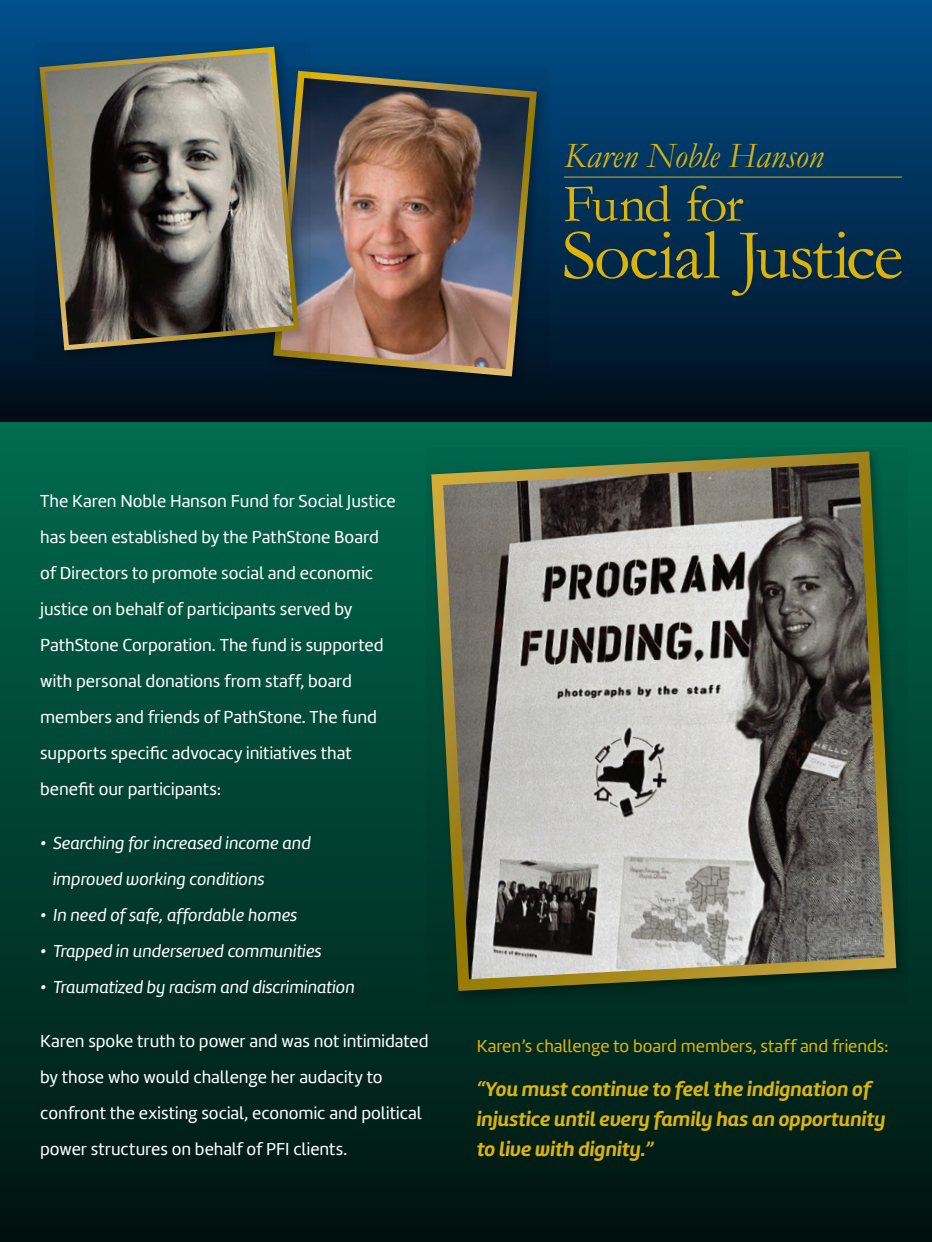
<style>
.page{position:relative;width:932px;height:1242px;background:#fff}
.page>*{position:absolute;margin:0;border:0;box-sizing:border-box;transform-origin:0 0}
.t1{font:72px "Garamond";letter-spacing:-.03em;color:#deb308}
.t2{font:54px "Garamond";letter-spacing:-.04em;color:#deb308}
.t3{font:italic 36px "Garamond";letter-spacing:-.005em;color:#deb308}
.t4{font:italic 20.7px/30px "Amelia Basic Bold";color:#deb308}
.t5{font:18px/36px "Amelia Basic";color:#fff}
.t6{font:18px/36px "Amelia Basic Italic";color:#fff}
.t7{font:18px "Amelia Basic";letter-spacing:-.005em;color:#deb308}
</style>
<div class="page">
<div style="left:0;top:422px;width:931px;height:820px;background:linear-gradient(to bottom,#006c50,#001410)"></div>
<div style="left:426px;top:447px;width:482px;height:556px;background:linear-gradient(to bottom,#00654a,#002b20)"></div>
<svg style="left:431px;top:451px;width:465px;height:540px;background:#7f8276"></svg>
<div style="left:0;top:0;width:931px;height:422px;background:linear-gradient(to bottom,#01518f,#000e1a)"></div>
<div style="left:268px;top:66px;width:280px;height:322px;background:linear-gradient(to bottom,#014071,#001425)"></div>
<img style="left:273px;top:71px;width:263px;height:305px">
<svg style="left:35px;top:42px;width:276px;height:320px;background:#213c50"></svg>
<svg style="left:40px;top:47px;width:259px;height:303px;background:#6b6b62"></svg>
<hr style="left:564px;top:177px;width:338px;height:1px;background:#deb308">
<h3 class="t3" style="left:564px;top:134px;width:261px">Karen Noble Hanson</h3>
<h2 class="t2" style="left:563px;top:171px;width:181px">Fund for</h2>
<h1 class="t1" style="left:561px;top:212px;width:343px">Social Justice</h1>
<p class="t5" style="left:40px;top:483px;width:357px">The Karen Noble Hanson Fund for Social Justice has been established by the PathStone Board of Directors to promote social and economic justice on behalf of participants served by PathStone Corporation. The fund is supported with personal donations from staff, board members and friends of PathStone. The fund supports specific advocacy initiatives that benefit our participants:</p>
<p class="t6" style="left:53px;top:825px;width:259px;text-indent:-13px">• Searching for increased income and improved working conditions</p>
<p class="t6" style="left:40px;top:897px;width:259px">• In need of safe, affordable homes</p>
<p class="t6" style="left:40px;top:933px;width:283px">• Trapped in underserved communities</p>
<p class="t6" style="left:40px;top:969px;width:316px">• Traumatized by racism and discrimination</p>
<p class="t5" style="left:40px;top:1023px;width:390px">Karen spoke truth to power and was not intimidated by those who would challenge her audacity to confront the existing social, economic and political power structures on behalf of PFI clients.</p>
<p class="t7" style="left:476px;top:1036px;width:413px">Karen’s challenge to board members, staff and friends:</p>
<p class="t4" style="left:476px;top:1074px;width:410px">“You must continue to feel the indignation of injustice until every family has an opportunity to live with dignity.”</p>
</div>
